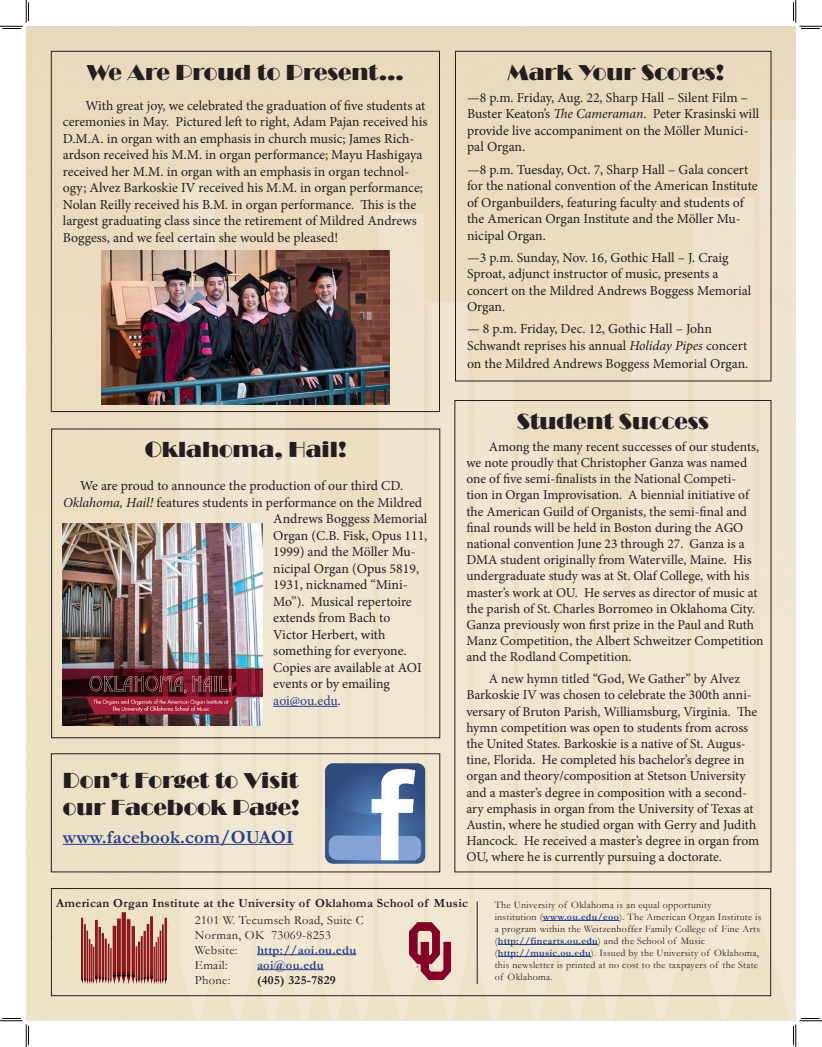
<style>
.page{position:relative;width:822px;height:1047px;background:#fff}
.page>*{position:absolute;margin:0;border:0;box-sizing:border-box;transform-origin:0 0}
.Section_Headers{font:22.5px "Broadway";color:#231f20}
.t1{font:700 18.75px "Garamond";letter-spacing:.01em;color:#253f8e}
.t2{font:13.75px/16.5px "Minion Pro";color:#231f20}
.t3{font:13.75px "Minion Pro";letter-spacing:-.01em;color:#253f8e}
.Paragraph_Text{font:13.5px/16.2px "Minion Pro";letter-spacing:-.005em;color:#231f20}
._10_pt__text{font:700 12.5px "Garamond";letter-spacing:.025em;color:#231f20}
._10_pt__text-2{font:12.5px "Garamond";letter-spacing:.025em;color:#231f20}
._10_pt__text-3{font:700 12.5px "Garamond";letter-spacing:.025em;color:#253f8e}
._10_pt__text-4{font:10px/12px "Garamond";letter-spacing:.025em;color:#231f20}
.s1{font-style:italic}
.s2{color:#231f20}
.s3{font-weight:700;color:#253f8e}
</style>
<div class="page">
<img style="left:26px;top:26px;width:770px;height:995px">
<hr style="left:63px;top:844px;width:231px;height:1px;background:#253f8e">
<div style="left:51px;top:753px;width:389px;height:119px;border:1px solid #231f20"></div>
<img style="left:321px;top:758px;width:109px;height:109px">
<div style="left:455px;top:51px;width:316px;height:330px;border:1px solid #231f20"></div>
<div style="left:51px;top:51px;width:389px;height:361px;border:1px solid #231f20"></div>
<div style="left:51px;top:888px;width:720px;height:108px;border:1px solid #231f20"></div>
<hr style="left:543px;top:920px;width:76px;height:1px;background:#253f8e">
<hr style="left:498px;top:944px;width:100px;height:1px;background:#253f8e">
<hr style="left:498px;top:956px;width:93px;height:1px;background:#253f8e">
<hr style="left:257px;top:954px;width:99px;height:1px;background:#253f8e">
<hr style="left:257px;top:969px;width:67px;height:1px;background:#253f8e">
<img style="left:81px;top:913px;width:86px;height:71px">
<img style="left:409px;top:923px;width:42px;height:57px">
<hr style="left:477px;top:901px;width:1px;height:83px;background:#231f20">
<img style="left:102px;top:251px;width:288px;height:153px">
<hr style="left:273px;top:706px;width:65px;height:1px;background:#253f8e">
<div style="left:51px;top:429px;width:389px;height:309px;border:1px solid #231f20"></div>
<img style="left:62px;top:523px;width:200px;height:203px">
<svg style="left:0;top:0;width:29px;height:29px"></svg>
<svg style="left:0;top:1018px;width:29px;height:29px"></svg>
<svg style="left:793px;top:0;width:29px;height:29px"></svg>
<svg style="left:793px;top:1018px;width:29px;height:29px"></svg>
<p class="Section_Headers" style="left:87px;top:59px;width:319px">We Are Proud to Present...</p>
<p class="t2" style="left:63px;top:97px;width:366px;text-indent:23px">With great joy, we celebrated the graduation of five students at ceremonies in May. Pictured left to right, Adam Pajan received his D.M.A. in organ with an emphasis in church music; James Rich&shy;ardson received his M.M. in organ performance; Mayu Hashigaya received her M.M. in organ with an emphasis in organ technol&shy;ogy; Alvez Barkoskie IV received his M.M. in organ performance; Nolan Reilly received his B.M. in organ performance. This is the largest graduating class since the retirement of Mildred Andrews Boggess, and we feel certain she would be pleased!</p>
<p class="Section_Headers" style="left:145px;top:437px;width:204px">Oklahoma, Hail!</p>
<p class="t2" style="left:80px;top:478px;width:325px">We are proud to announce the production of our third CD.</p>
<p class="t2" style="left:63px;top:494px;width:361px"><span class="s1">Oklahoma, Hail!</span> features students in performance on the Mildred</p>
<p class="t2" style="left:273px;top:511px;width:156px">Andrews Boggess Memorial</p>
<p class="t2" style="left:273px;top:527px;width:156px">Organ (C.B. Fisk, Opus 111,</p>
<p class="t2" style="left:273px;top:544px;width:144px">1999) and the Möller Mu-</p>
<p class="t2" style="left:273px;top:560px;width:147px">nicipal Organ (Opus 5819,</p>
<p class="t2" style="left:273px;top:577px;width:136px">1931, nicknamed “Mini-</p>
<p class="t2" style="left:273px;top:593px;width:140px">Mo”). Musical repertoire</p>
<p class="t2" style="left:273px;top:610px;width:119px">extends from Bach to</p>
<p class="t2" style="left:273px;top:626px;width:114px">Victor Herbert, with</p>
<p class="t2" style="left:273px;top:643px;width:135px">something for everyone.</p>
<p class="t2" style="left:273px;top:659px;width:150px">Copies are available at AOI</p>
<p class="t2" style="left:273px;top:676px;width:118px">events or by emailing</p>
<p class="t3" style="left:273px;top:691px;width:69px">aoi@ou.edu<span class="s2">.</span></p>
<p class="Section_Headers" style="left:63px;top:767px;width:237px">Don’t Forget to Visit</p>
<p class="Section_Headers" style="left:63px;top:794px;width:238px">our Facebook Page!</p>
<p class="t1" style="left:63px;top:826px;width:232px">www.facebook.com/OUAOI</p>
<p class="Section_Headers" style="left:508px;top:59px;width:218px">Mark Your Scores!</p>
<p class="t2" style="left:467px;top:89px;width:294px">—8 p.m. Friday, Aug. 22, Sharp Hall – Silent Film – Buster Keaton’s <span class="s1">The Cameraman</span>. Peter Krasinski will provide live accompaniment on the Möller Munici&shy;pal Organ.</p>
<p class="t2" style="left:467px;top:161px;width:292px">—8 p.m. Tuesday, Oct. 7, Sharp Hall – Gala concert for the national convention of the American Institute of Organbuilders, featuring faculty and students of the American Organ Institute and the Möller Mu&shy;nicipal Organ.</p>
<p class="t2" style="left:467px;top:249px;width:286px">—3 p.m. Sunday, Nov. 16, Gothic Hall – J. Craig Sproat, adjunct instructor of music, presents a concert on the Mildred Andrews Boggess Memorial Organ.</p>
<p class="t2" style="left:467px;top:321px;width:282px">— 8 p.m. Friday, Dec. 12, Gothic Hall – John<br>Schwandt reprises his annual <span class="s1">Holiday Pipes</span> concert</p>
<p class="t2" style="left:467px;top:355px;width:283px">on the Mildred Andrews Boggess Memorial Organ.</p>
<p class="Section_Headers" style="left:517px;top:408px;width:194px">Student Success</p>
<p class="Paragraph_Text" style="left:466px;top:438px;width:299px;text-indent:22px">Among the many recent successes of our students, we note proudly that Christopher Ganza was named one of five semi-finalists in the National Competi-<br>tion in Organ Improvisation. A biennial initiative of the American Guild of Organists, the semi-final and final rounds will be held in Boston during the AGO national convention June 23 through 27. Ganza is a DMA student originally from Waterville, Maine. His undergraduate study was at St. Olaf College, with his master’s work at OU. He serves as director of music at the parish of St. Charles Borromeo in Oklahoma City.<br>Ganza previously won first prize in the Paul and Ruth Manz Competition, the Albert Schweitzer Competition and the Rodland Competition.</p>
<p class="Paragraph_Text" style="left:466px;top:671px;width:294px;text-indent:22px">A new hymn titled “God, We Gather” by Alvez Barkoskie IV was chosen to celebrate the 300th anni&shy;versary of Bruton Parish, Williamsburg, Virginia. The hymn competition was open to students from across the United States. Barkoskie is a native of St. Augus&shy;tine, Florida. He completed his bachelor’s degree in organ and theory/composition at Stetson University and a master’s degree in composition with a second&shy;ary emphasis in organ from the University of Texas at Austin, where he studied organ with Gerry and Judith Hancock. He received a master’s degree in organ from OU, where he is currently pursuing a doctorate.</p>
<p class="_10_pt__text" style="left:56px;top:895px;width:413px">American Organ Institute at the University of Oklahoma School of Music</p>
<p class="_10_pt__text-2" style="left:195px;top:912px;width:171px">2101 W. Tecumseh Road, Suite C</p>
<p class="_10_pt__text-2" style="left:195px;top:927px;width:138px">Norman, OK 73069-8253</p>
<p class="_10_pt__text-2" style="left:195px;top:942px;width:44px">Website:</p>
<p class="_10_pt__text-3" style="left:257px;top:942px;width:101px">http://aoi.ou.edu</p>
<p class="_10_pt__text-2" style="left:195px;top:957px;width:34px">Email:</p>
<p class="_10_pt__text-3" style="left:257px;top:957px;width:68px">aoi@ou.edu</p>
<p class="_10_pt__text-2" style="left:195px;top:972px;width:37px">Phone:</p>
<p class="_10_pt__text" style="left:257px;top:972px;width:80px">(405) 325-7829</p>
<p class="_10_pt__text-4" style="left:495px;top:898px;width:218px">The University of Oklahoma is an equal opportunity</p>
<p class="_10_pt__text-4" style="left:495px;top:910px;width:268px">institution (<span class="s3">www.ou.edu/eoo</span>). The American Organ Institute is a program within the Weitzenhoffer Family College of Fine Arts (<span class="s3">http://finearts.ou.edu</span>) and the School of Music</p>
<p class="_10_pt__text-4" style="left:495px;top:946px;width:266px;text-align:justify">(<span class="s3">http://music.ou.edu</span>). Issued by the University of Oklahoma, this newsletter is printed at no cost to the taxpayers of the State of Oklahoma.</p>
</div>
